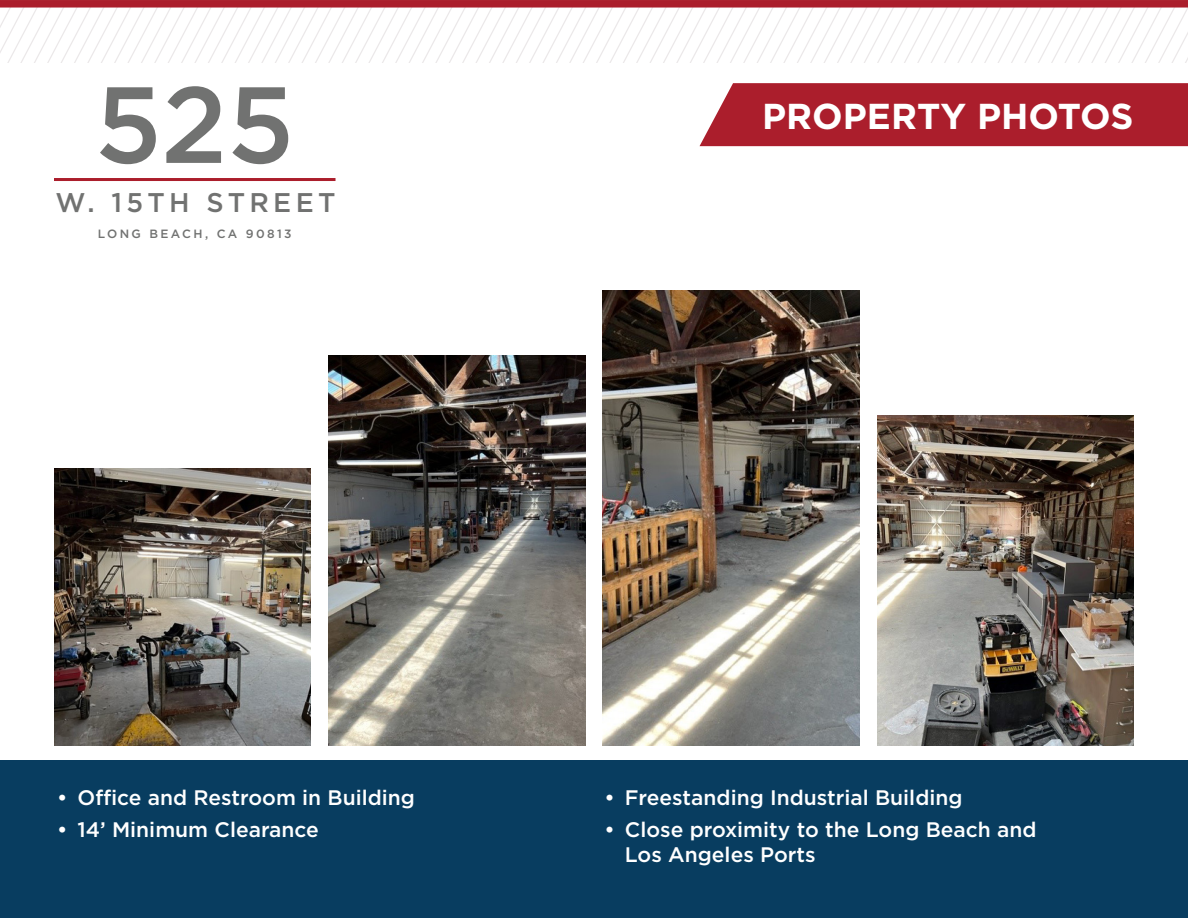
<style>
.page{position:relative;width:1188px;height:918px;background:#fff}
.page>*{position:absolute;margin:0;border:0;box-sizing:border-box;transform-origin:0 0}
.t1{font:500 108px "Gotham";color:#717271}
.t2{font:700 36px "Gotham";color:#fff}
.t3{font:500 27px "Gotham";letter-spacing:.16em;color:#717271}
.t4{font:500 21px/25.2px "Gotham";color:#fff}
.Broker_Email{font:500 12px "Gotham";letter-spacing:.2em;color:#717271}
</style>
<div class="page">
<hr style="left:54px;top:178px;width:282px;height:3px;background:#ab1e2c">
<svg style="left:0;top:8px;width:1188px;height:54px"></svg>
<div style="left:0;top:0;width:1188px;height:8px;background:#ab1e2c"></div>
<div style="left:700px;top:83px;width:488px;height:63px;background:#ab1e2c"></div>
<img style="left:54px;top:468px;width:257px;height:278px">
<img style="left:877px;top:416px;width:257px;height:330px">
<img style="left:603px;top:291px;width:257px;height:455px">
<img style="left:328px;top:355px;width:257px;height:391px">
<div style="left:0;top:760px;width:1188px;height:158px;background:#083d60"></div>
<p class="t1" style="left:95px;top:54px;width:201px">525</p>
<p class="t3" style="left:56px;top:185px;width:281px">W. 15TH STREET</p>
<p class="Broker_Email" style="left:98px;top:226px;width:195px">LONG BEACH, CA 90813</p>
<p class="t2" style="left:762px;top:92px;width:373px">PROPERTY PHOTOS</p>
<p class="t4" style="left:57px;top:784px;width:359px">• Office and Restroom in Building</p>
<p class="t4" style="left:57px;top:816px;width:263px">• 14’ Minimum Clearance</p>
<p class="t4" style="left:605px;top:784px;width:359px">• Freestanding Industrial Building</p>
<p class="t4" style="left:625px;top:816px;width:413px;text-indent:-20px">• Close proximity to the Long Beach and<br>Los Angeles Ports</p>
</div>
